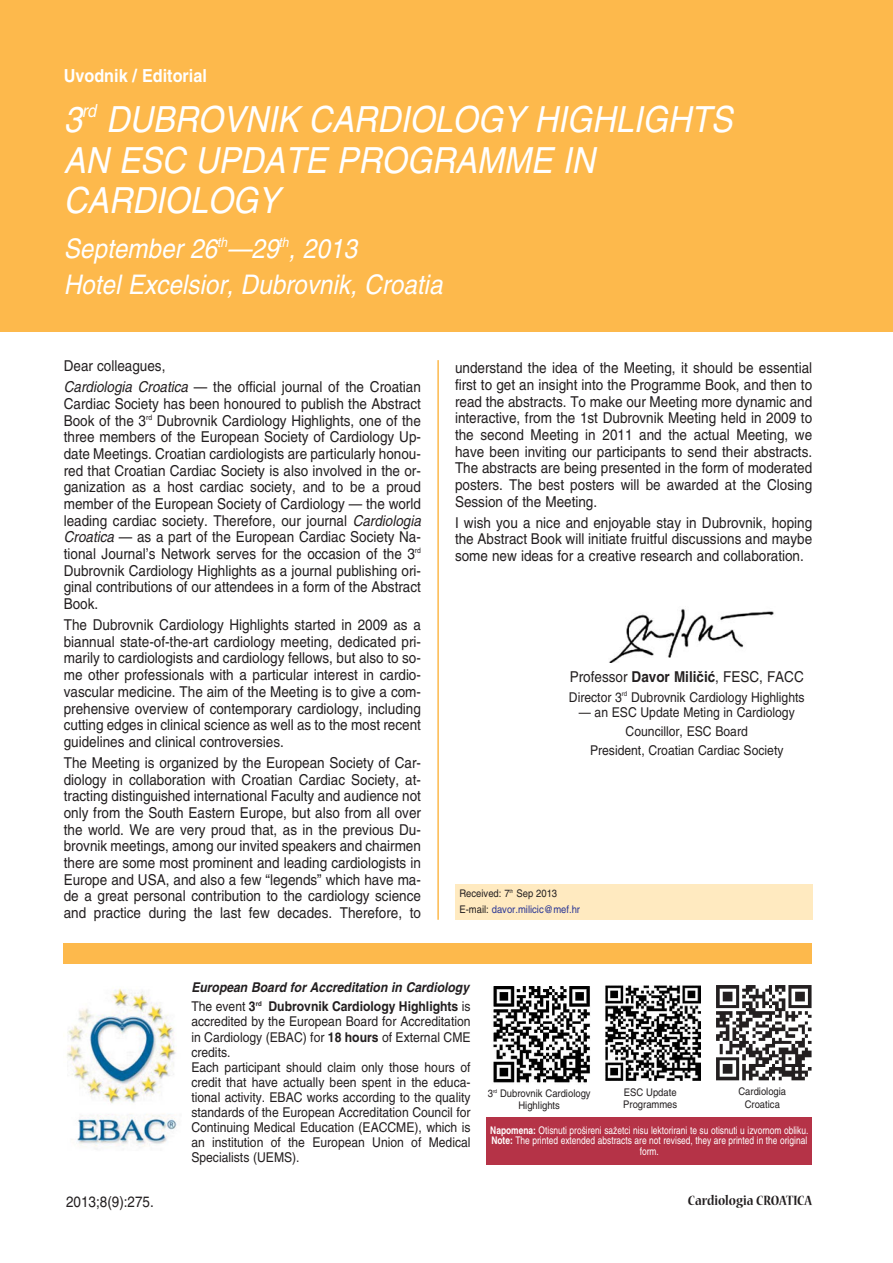
<style>
.page{position:relative;width:893px;height:1263px;background:#fff}
.page>*{position:absolute;margin:0;border:0;box-sizing:border-box;transform-origin:0 0}
.t1{font:36px/40.8px "FS Helvetica Obl";color:#fff;scale:.9 1}
.t2{font:27px/36.2px "FS Helvetica Obl";color:#fff;scale:.9 1}
.t3{font:700 18px "FS Helvetica";color:#fff;scale:.9 1}
.t4{font:15px/16.6px "FS Helvetica";color:#231f20;text-align:justify;scale:.9 1}
.t5{font:700 15px "Nueva Std";color:#231f20;scale:.85 1}
.t6{font:13.5px/15.1px "FS Helvetica";color:#231f20;text-align:center;scale:.9 1}
.t7{font:13.5px "FS Helvetica Bold Obl";color:#231f20;scale:.9 1}
.t8{font:10.5px/10.5px "FS Helvetica";color:#fff;text-align:center;scale:.8 1}
.t9{font:10.5px/16.4px "FS Helvetica";color:#231f20;scale:.9 1}
.s1{font-family:"FS Helvetica Obl"}
.s2{font-weight:700}
.s3{color:#2b3795}
</style>
<div class="page">
<div style="left:0;top:0;width:893px;height:331px;background:#fdb94c"></div>
<hr style="left:437px;top:360px;width:2px;height:560px;background:#fdb94c">
<div style="left:455px;top:884px;width:357px;height:36px;background:#ffeac0"></div>
<div style="left:64px;top:943px;width:748px;height:20px;background:#fdb94c"></div>
<div style="left:486px;top:1117px;width:326px;height:48px;background:#b53347"></div>
<div style="left:604px;top:985px;width:98px;height:98px;background:linear-gradient(to right,#fff,#fff)"></div>
<img style="left:605px;top:985px;width:96px;height:95px">
<img style="left:716px;top:985px;width:96px;height:96px">
<img style="left:493px;top:986px;width:97px;height:97px">
<img style="left:609px;top:609px;width:165px;height:53px">
<img style="left:67px;top:988px;width:110px;height:159px">
<p class="t3" style="left:64px;top:70px;width:160px">Uvodnik / Editorial</p>
<h1 class="t1" style="left:64px;top:103px;width:745px">3<sup>rd</sup> DUBROVNIK CARDIOLOGY HIGHLIGHTS<br>AN ESC UPDATE PROGRAMME IN<br>CARDIOLOGY</h1>
<h2 class="t2" style="left:64px;top:233px;width:422px">September 26<sup>th</sup>—29<sup>th</sup>, 2013<br>Hotel Excelsior, Dubrovnik, Croatia</h2>
<p class="t4" style="left:64px;top:357px;width:398px;line-height:21px">Dear colleagues,<br><span class="s1">Cardiologia Croatica</span> — the official journal of the Croatian</p>
<p class="t4" style="left:64px;top:397px;width:398px">Cardiac Society has been honoured to publish the Abstract Book of the 3<sup>rd</sup> Dubrovnik Cardiology Highlights, one of the three members of the European Society of Cardiology Up&shy;date Meetings. Croatian cardiologists are particularly honou&shy;red that Croatian Cardiac Society is also involved in the or&shy;ganization as a host cardiac society, and to be a proud member of the European Society of Cardiology — the world leading cardiac society. Therefore, our journal <span class="s1">Cardiologia Croatica</span> — as a part of the European Cardiac Society Na&shy;tional Journal’s Network serves for the occasion of the 3<sup>rd </sup>Dubrovnik Cardiology Highlights as a journal publishing ori&shy;ginal contributions of our attendees in a form of the Abstract Book.</p>
<p class="t4" style="left:64px;top:618px;width:398px">The Dubrovnik Cardiology Highlights started in 2009 as a biannual state-of-the-art cardiology meeting, dedicated pri&shy;marily to cardiologists and cardiology fellows, but also to so&shy;me other professionals with a particular interest in cardio&shy;vascular medicine. The aim of the Meeting is to give a com&shy;prehensive overview of contemporary cardiology, including cutting edges in clinical science as well as to the most recent guidelines and clinical controversies.</p>
<p class="t4" style="left:64px;top:756px;width:398px">The Meeting is organized by the European Society of Car&shy;diology in collaboration with Croatian Cardiac Society, at&shy;tracting distinguished international Faculty and audience not only from the South Eastern Europe, but also from all over the world. We are very proud that, as in the previous Du&shy;brovnik meetings, among our invited speakers and chairmen there are some most prominent and leading cardiologists in Europe and USA, and also a few “legends” which have ma&shy;de a great personal contribution to the cardiology science and practice during the last few decades. Therefore, to</p>
<p class="t4" style="left:455px;top:361px;width:398px">understand the idea of the Meeting, it should be essential first to get an insight into the Programme Book, and then to read the abstracts. To make our Meeting more dynamic and interactive, from the 1st Dubrovnik Meeting held in 2009 to the second Meeting in 2011 and the actual Meeting, we have been inviting our participants to send their abstracts.<br>The abstracts are being presented in the form of moderated posters. The best posters will be awarded at the Closing Session of the Meeting.</p>
<p class="t4" style="left:455px;top:516px;width:398px">I wish you a nice and enjoyable stay in Dubrovnik, hoping the Abstract Book will initiate fruitful discussions and maybe some new ideas for a creative research and collaboration.</p>
<p class="t4" style="left:570px;top:670px;width:262px">Professor <span class="s2">Davor MiliËiÊ</span>, FESC, FACC</p>
<p class="t6" style="left:569px;top:691px;width:263px">Director 3<sup>rd</sup> Dubrovnik Cardiology Highlights</p>
<p class="t6" style="left:579px;top:704px;width:242px;line-height:19.4px">— an ESC Update Meting in Cardiology<br>Councillor, ESC Board<br>President, Croatian Cardiac Society</p>
<p class="t9" style="left:459px;top:886px;width:136px">Received: 7<sup>th</sup> Sep 2013<br>E-mail: <span class="s3">davor.milicic@mef.hr</span></p>
<p class="t7" style="left:191px;top:982px;width:310px">European Board for Accreditation in Cardiology</p>
<p class="t6" style="left:191px;top:1000px;width:312px;text-align:left">The event <span class="s2">3</span><sup>rd</sup> <span class="s2">Dubrovnik Cardiology Highlights</span> is accredited by the European Board for Accreditation in Cardiology (EBAC) for <span class="s2">18 hours</span> of External CME credits.<br>Each participant should claim only those hours of credit that have actually been spent in the educa&shy;tional activity. EBAC works according to the quality standards of the European Accreditation Council for Continuing Medical Education (EACCME), which is an institution of the European Union of Medical Specialists (UEMS).</p>
<p class="t9" style="left:488px;top:1089px;width:116px;line-height:11.6px;text-align:center">3<sup>rd</sup> Dubrovnik Cardiology<br>Highlights</p>
<p class="t9" style="left:623px;top:1087px;width:62px;line-height:12.5px">ESC Update<br>Programmes</p>
<p class="t9" style="left:738px;top:1085px;width:55px;line-height:13.6px;text-align:center">Cardiologia<br>Croatica</p>
<p class="t8" style="left:490px;top:1126px;width:399px"><span class="s2">Napomena:</span> Otisnuti proπireni saæetci nisu lektorirani te su otisnuti u izvornom obliku.<br><span class="s2">Note:</span> The printed extended abstracts are not revised, they are printed in the original form.</p>
<p class="t4" style="left:66px;top:1195px;width:99px">2013;8(9):275.</p>
<p class="t5" style="left:688px;top:1194px;width:148px">Cardiologia CROATICA</p>
</div>
